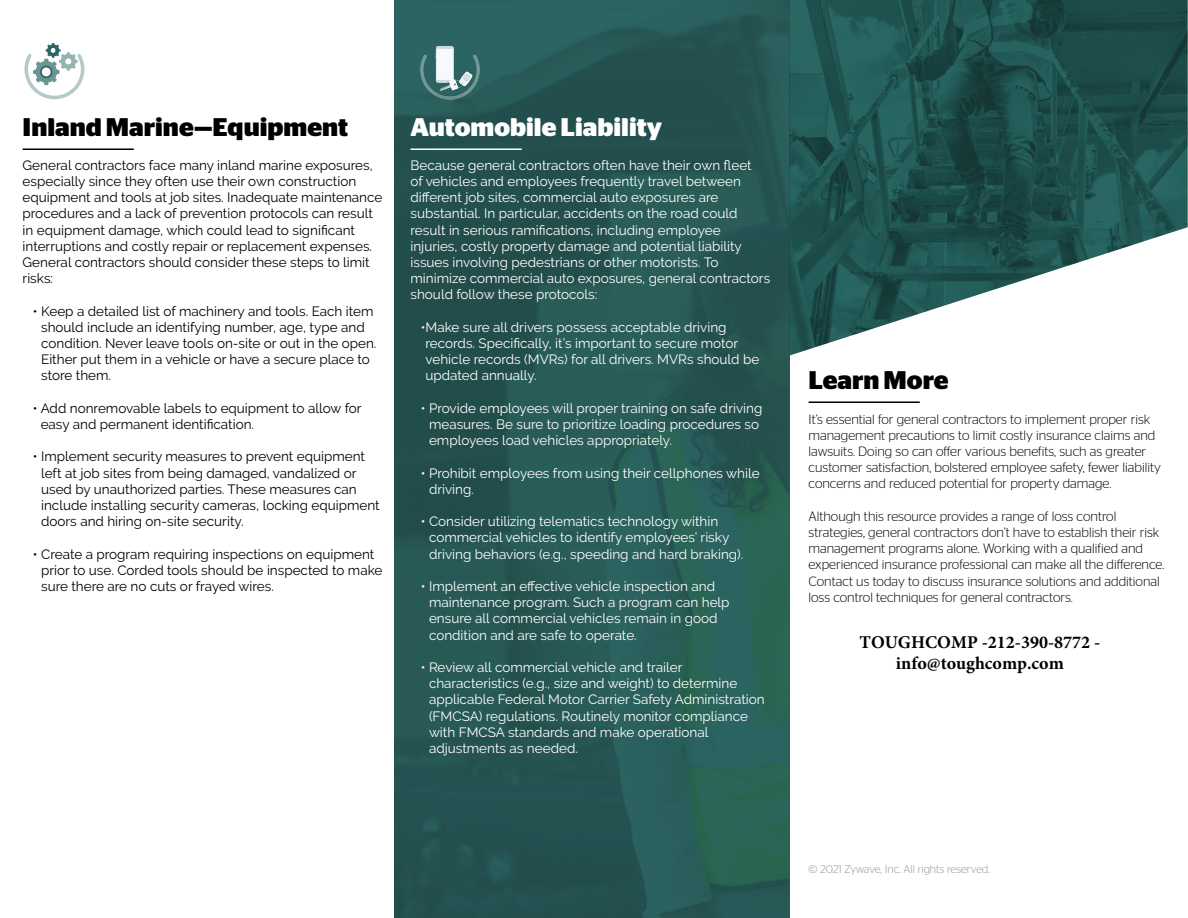
<style>
.page{position:relative;width:1188px;height:918px;background:#fff}
.page>*{position:absolute;margin:0;border:0;box-sizing:border-box;transform-origin:0 0}
.t1{font:700 25.5px "Stag Sans";color:#000}
.t2{font:700 25.5px "Stag Sans";color:#fff}
.t3{font:700 18px/21.6px "Minion Pro";color:#000;text-align:center}
.t4{font:13.5px/16.2px "Raleway";color:#fff}
.t5{font:13.5px/16.2px "Raleway";color:#000}
.t6{font:300 13.5px/16.2px "Stag Sans";color:#000}
.t7{font:300 11.25px "Stag Sans";color:#939598}
</style>
<div class="page">
<svg style="left:24px;top:43px;width:60px;height:56px"></svg>
<svg style="left:50px;top:47px;width:7px;height:7px"></svg>
<img style="left:394px;top:0;width:395px;height:918px">
<img style="left:789px;top:0;width:399px;height:356px">
<hr style="left:23px;top:148px;width:111px;height:2px;background:#000101">
<hr style="left:809px;top:401px;width:111px;height:2px;background:#000101">
<hr style="left:411px;top:148px;width:111px;height:2px;background:#fff">
<h1 class="t1" style="left:23px;top:112px;width:327px">Inland Marine—Equipment</h1>
<p class="t5" style="left:23px;top:157px;width:361px">General contractors face many inland marine exposures, especially since they often use their own construction equipment and tools at job sites. Inadequate maintenance procedures and a lack of prevention protocols can result in equipment damage, which could lead to significant interruptions and costly repair or replacement expenses.<br>General contractors should consider these steps to limit risks:</p>
<p class="t5" style="left:41px;top:303px;width:337px;text-indent:-8px">• Keep a detailed list of machinery and tools. Each item should include an identifying number, age, type and condition. Never leave tools on-site or out in the open.<br>Either put them in a vehicle or have a secure place to store them.</p>
<p class="t5" style="left:41px;top:400px;width:322px;text-indent:-8px">• Add nonremovable labels to equipment to allow for easy and permanent identification.</p>
<p class="t5" style="left:41px;top:449px;width:340px;text-indent:-8px">• Implement security measures to prevent equipment left at job sites from being damaged, vandalized or used by unauthorized parties. These measures can include installing security cameras, locking equipment doors and hiring on-site security.</p>
<p class="t5" style="left:41px;top:546px;width:343px;text-indent:-8px">• Create a program requiring inspections on equipment prior to use. Corded tools should be inspected to make sure there are no cuts or frayed wires.</p>
<h1 class="t2" style="left:411px;top:112px;width:253px">Automobile Liability</h1>
<p class="t4" style="left:411px;top:157px;width:361px">Because general contractors often have their own fleet<br>of vehicles and employees frequently travel between different job sites, commercial auto exposures are substantial. In particular, accidents on the road could result in serious ramifications, including employee injuries, costly property damage and potential liability issues involving pedestrians or other motorists. To minimize commercial auto exposures, general contractors should follow these protocols:</p>
<p class="t4" style="left:426px;top:319px;width:335px;text-indent:-5px">•Make sure all drivers possess acceptable driving records. Specifically, it’s important to secure motor vehicle records (MVRs) for all drivers. MVRs should be updated annually.</p>
<p class="t4" style="left:429px;top:400px;width:335px;text-indent:-8px">• Provide employees will proper training on safe driving measures. Be sure to prioritize loading procedures so employees load vehicles appropriately.</p>
<p class="t4" style="left:429px;top:465px;width:332px;text-indent:-8px">• Prohibit employees from using their cellphones while driving.</p>
<p class="t4" style="left:429px;top:513px;width:316px;text-indent:-8px">• Consider utilizing telematics technology within commercial vehicles to identify employees’ risky driving behaviors (e.g., speeding and hard braking).</p>
<p class="t4" style="left:429px;top:578px;width:302px;text-indent:-8px">• Implement an effective vehicle inspection and maintenance program. Such a program can help ensure all commercial vehicles remain in good condition and are safe to operate.</p>
<p class="t4" style="left:429px;top:659px;width:337px;text-indent:-8px">• Review all commercial vehicle and trailer characteristics (e.g., size and weight) to determine applicable Federal Motor Carrier Safety Administration (FMCSA) regulations. Routinely monitor compliance with FMCSA standards and make operational adjustments as needed.</p>
<h1 class="t1" style="left:809px;top:366px;width:142px">Learn More</h1>
<p class="t6" style="left:809px;top:411px;width:354px">It’s essential for general contractors to implement proper risk management precautions to limit costly insurance claims and lawsuits. Doing so can offer various benefits, such as greater customer satisfaction, bolstered employee safety, fewer liability concerns and reduced potential for property damage.</p>
<p class="t6" style="left:809px;top:508px;width:357px">Although this resource provides a range of loss control strategies, general contractors don’t have to establish their risk management programs alone. Working with a qualified and experienced insurance professional can make all the difference.<br>Contact us today to discuss insurance solutions and additional loss control techniques for general contractors.</p>
<h2 class="t3" style="left:860px;top:631px;width:242px">TOUGHCOMP -212-390-8772 - info@toughcomp.com</h2>
<p class="t7" style="left:809px;top:863px;width:183px">© 2021 Zywave, Inc. All rights reserved.</p>
</div>
